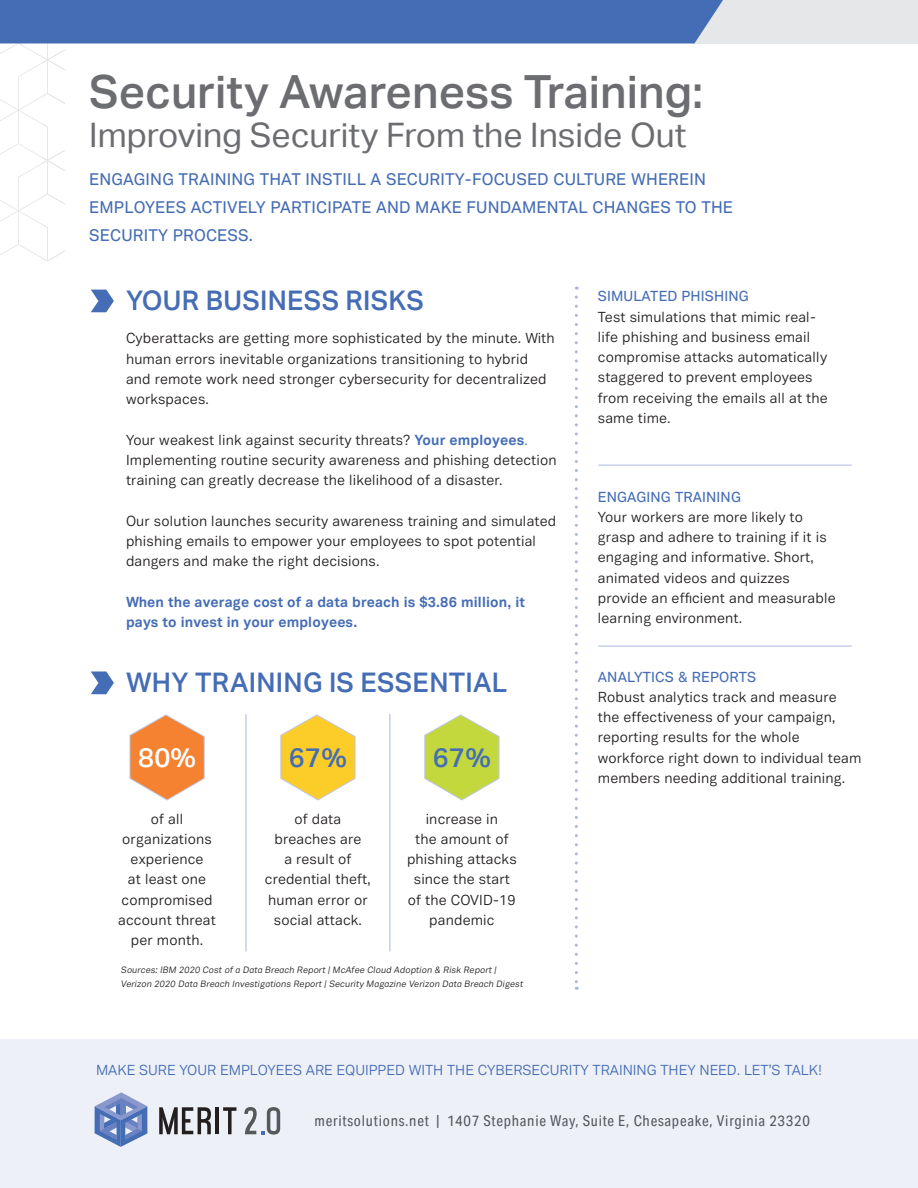
<style>
.page{position:relative;width:918px;height:1188px;background:#fff}
.page>*{position:absolute;margin:0;border:0;box-sizing:border-box;transform-origin:0 0}
.t1{font:500 45.75px "Aktiv Grotesk";color:#6c6d70}
.t2{font:33.75px "Aktiv Grotesk";color:#6c6d70}
.t3{font:500 27px "Aktiv Grotesk";letter-spacing:.01em;color:#456db5}
.t4{font:500 27px "Aktiv Grotesk";color:#fff}
.t5{font:500 16.5px/27.8px "Vaud";letter-spacing:.01em;color:#456db5}
.t6{font:15px "Aktiv Grotesk Cd";letter-spacing:.05em;color:#57585a}
.t7{font:14.25px/20.2px "Vaud";letter-spacing:.01em;color:#231f20}
.t8{font:14.25px "Vaud";color:#456db5}
.t9{font:700 14.25px/20.2px "Vaud";letter-spacing:.01em;color:#456db5}
.t10{font:500 14.25px "Vaud";letter-spacing:.01em;color:#456db5}
.t11{font:italic 9px/14.2px "Vaud";letter-spacing:.01em;color:#231f20}
.s1{font-weight:700;color:#456db5}
.s2{color:#456db5}
</style>
<div class="page">
<div style="left:0;top:1040px;width:918px;height:148px;background:#eef0f8"></div>
<div style="left:691px;top:0;width:227px;height:44px;background:#e6e7e9"></div>
<svg style="left:91px;top:290px;width:23px;height:22px"></svg>
<svg style="left:91px;top:671px;width:23px;height:23px"></svg>
<svg style="left:95px;top:1092px;width:52px;height:55px"></svg>
<svg style="left:159px;top:1107px;width:52px;height:27px"></svg>
<hr style="left:216px;top:1107px;width:3px;height:27px;background:#231f20">
<svg style="left:223px;top:1107px;width:13px;height:27px"></svg>
<svg style="left:244px;top:1107px;width:36px;height:28px"></svg>
<svg style="left:0;top:0;width:723px;height:261px"></svg>
<svg style="left:575px;top:297px;width:3px;height:693px"></svg>
<svg style="left:129px;top:714px;width:76px;height:87px"></svg>
<svg style="left:280px;top:714px;width:76px;height:87px"></svg>
<svg style="left:424px;top:714px;width:76px;height:87px"></svg>
<hr style="left:246px;top:714px;width:1px;height:237px;background:#abb6db">
<hr style="left:390px;top:714px;width:1px;height:237px;background:#abb6db">
<hr style="left:598px;top:465px;width:254px;height:1px;background:#abb6db">
<hr style="left:598px;top:646px;width:254px;height:1px;background:#abb6db">
<h1 class="t1" style="left:89px;top:65px;width:615px">Security Awareness Training:</h1>
<h2 class="t2" style="left:89px;top:116px;width:599px">Improving Security From the Inside Out</h2>
<p class="t5" style="left:89px;top:165px;width:645px">ENGAGING TRAINING THAT INSTILL A SECURITY-FOCUSED CULTURE WHEREIN<br>EMPLOYEES ACTIVELY PARTICIPATE AND MAKE FUNDAMENTAL CHANGES TO THE<br>SECURITY PROCESS.</p>
<h3 class="t3" style="left:126px;top:285px;width:299px">YOUR BUSINESS RISKS</h3>
<p class="t7" style="left:126px;top:328px;width:430px">Cyberattacks are getting more sophisticated by the minute. With human errors inevitable organizations transitioning to hybrid and remote work need stronger cybersecurity for decentralized workspaces.</p>
<p class="t7" style="left:126px;top:430px;width:432px">Your weakest link against security threats? <span class="s1">Your employees</span><span class="s2">.<br></span>Implementing routine security awareness and phishing detection training can greatly decrease the likelihood of a disaster.</p>
<p class="t7" style="left:126px;top:511px;width:432px">Our solution launches security awareness training and simulated phishing emails to empower your employees to spot potential dangers and make the right decisions.</p>
<p class="t9" style="left:126px;top:591px;width:400px">When the average cost of a data breach is $3.86 million, it pays to invest in your employees.</p>
<h3 class="t3" style="left:126px;top:667px;width:383px">WHY TRAINING IS ESSENTIAL</h3>
<h3 class="t4" style="left:138px;top:742px;width:59px">80%</h3>
<p class="t7" style="left:118px;top:808px;width:99px;text-align:center">of all organizations experience<br>at least one compromised account threat per month.</p>
<h3 class="t3" style="left:289px;top:742px;width:59px">67%</h3>
<p class="t7" style="left:265px;top:808px;width:107px;text-align:center">of data breaches are<br>a result of credential theft, human error or social attack.</p>
<h3 class="t3" style="left:433px;top:742px;width:59px">67%</h3>
<p class="t7" style="left:407px;top:808px;width:111px;text-align:center">increase in<br>the amount of phishing attacks since the start of the COVID-19 pandemic</p>
<p class="t11" style="left:121px;top:963px;width:404px">Sources: IBM 2020 Cost of a Data Breach Report | McAfee Cloud Adoption &amp; Risk Report |<br>Verizon 2020 Data Breach Investigations Report | Security Magazine Verizon Data Breach Digest</p>
<p class="t10" style="left:598px;top:288px;width:152px">SIMULATED PHISHING</p>
<p class="t7" style="left:598px;top:307px;width:231px">Test simulations that mimic real&shy;life phishing and business email compromise attacks automatically staggered to prevent employees from receiving the emails all at the same time.</p>
<p class="t10" style="left:598px;top:488px;width:145px">ENGAGING TRAINING</p>
<p class="t7" style="left:598px;top:507px;width:239px">Your workers are more likely to grasp and adhere to training if it is engaging and informative. Short, animated videos and quizzes provide an efficient and measurable learning environment.</p>
<p class="t10" style="left:598px;top:668px;width:160px">ANALYTICS &amp; REPORTS</p>
<p class="t7" style="left:598px;top:687px;width:265px">Robust analytics track and measure the effectiveness of your campaign, reporting results for the whole workforce right down to individual team members needing additional training.</p>
<p class="t8" style="left:96px;top:1061px;width:727px">MAKE SURE YOUR EMPLOYEES ARE EQUIPPED WITH THE CYBERSECURITY TRAINING THEY NEED. LET’S TALK!</p>
<p class="t6" style="left:315px;top:1112px;width:497px">meritsolutions.net | 1407 Stephanie Way, Suite E, Chesapeake, Virginia 23320</p>
</div>
